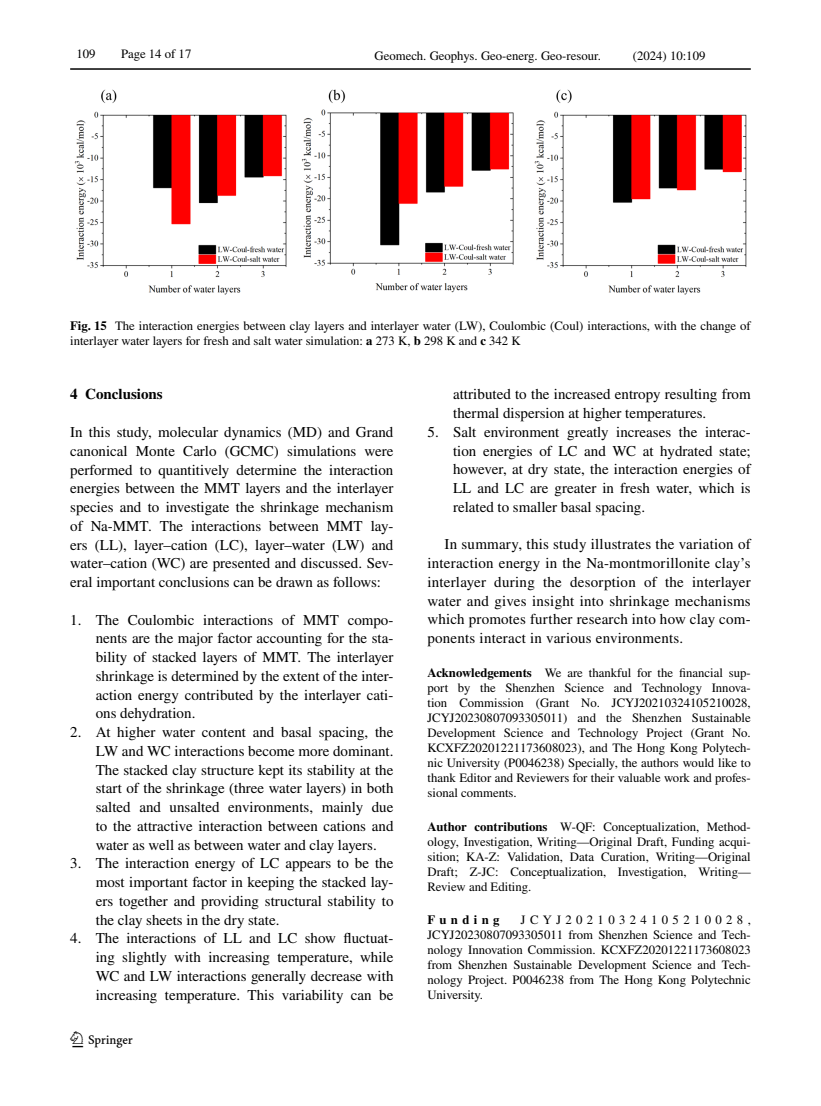
<style>
.page{position:relative;width:821px;height:1106px;background:#fff}
.page>*{position:absolute;margin:0;border:0;box-sizing:border-box;transform-origin:0 0}
.t1{font:22.5px "Springnew Regular 2";color:#000}
.t2{font:15px/18.8px "STIX";color:#000;text-align:justify}
.t3{font:700 15px "STIX";color:#000}
.t4{font:12.75px/15px "STIX";color:#000;text-align:justify}
.t5{font:700 12.75px "STIX";letter-spacing:.34em;color:#000}
.s1{font-weight:700}
</style>
<div class="page">
<hr style="left:70px;top:68px;width:680px;height:2px;background:#000">
<img style="left:74px;top:89px;width:673px;height:206px">
<p class="t4" style="left:77px;top:47px;width:21px">109</p>
<p class="t4" style="left:121px;top:47px;width:72px">Page 14 of 17</p>
<p class="t4" style="left:374px;top:49px;width:228px">Geomech. Geophys. Geo-energ. Geo-resour.</p>
<p class="t4" style="left:633px;top:49px;width:74px">(2024) 10:109</p>
<p class="t4" style="left:70px;top:319px;width:682px"><span class="s1">Fig. 15</span> The interaction energies between clay layers and interlayer water (LW), Coulombic (Coul) interactions, with the change of interlayer water layers for fresh and salt water simulation: <span class="s1">a</span> 273 K, <span class="s1">b</span> 298 K and <span class="s1">c</span> 342 K</p>
<p class="t3" style="left:70px;top:385px;width:94px">4 Conclusions</p>
<p class="t2" style="left:70px;top:423px;width:325px">In this study, molecular dynamics (MD) and Grand canonical Monte Carlo (GCMC) simulations were performed to quantitively determine the interaction energies between the MMT layers and the interlayer species and to investigate the shrinkage mechanism of Na-MMT. The interactions between MMT lay&shy;ers (LL), layer–cation (LC), layer–water (LW) and water–cation (WC) are presented and discussed. Sev&shy;eral important conclusions can be drawn as follows:</p>
<p class="t2" style="left:96px;top:611px;width:299px;text-indent:-26px">1. The Coulombic interactions of MMT compo&shy;nents are the major factor accounting for the sta&shy;bility of stacked layers of MMT. The interlayer shrinkage is determined by the extent of the inter&shy;action energy contributed by the interlayer cati&shy;ons dehydration.</p>
<p class="t2" style="left:96px;top:723px;width:299px;text-indent:-26px">2. At higher water content and basal spacing, the LW and WC interactions become more dominant.<br>The stacked clay structure kept its stability at the start of the shrinkage (three water layers) in both salted and unsalted environments, mainly due to the attractive interaction between cations and water as well as between water and clay layers.</p>
<p class="t2" style="left:96px;top:855px;width:299px;text-indent:-26px">3. The interaction energy of LC appears to be the most important factor in keeping the stacked lay&shy;ers together and providing structural stability to the clay sheets in the dry state.</p>
<p class="t2" style="left:96px;top:930px;width:299px;text-indent:-26px">4. The interactions of LL and LC show fluctuat&shy;ing slightly with increasing temperature, while WC and LW interactions generally decrease with increasing temperature. This variability can be</p>
<h1 class="t1" style="left:72px;top:1031px;width:62px">1 3</h1>
<p class="t2" style="left:453px;top:386px;width:299px">attributed to the increased entropy resulting from thermal dispersion at higher temperatures.</p>
<p class="t2" style="left:453px;top:423px;width:299px;text-indent:-26px">5. Salt environment greatly increases the interac&shy;tion energies of LC and WC at hydrated state; however, at dry state, the interaction energies of LL and LC are greater in fresh water, which is related to smaller basal spacing.</p>
<p class="t2" style="left:427px;top:536px;width:325px;text-indent:17px">In summary, this study illustrates the variation of interaction energy in the Na-montmorillonite clay’s interlayer during the desorption of the interlayer water and gives insight into shrinkage mechanisms which promotes further research into how clay com&shy;ponents interact in various environments.</p>
<p class="t4" style="left:427px;top:666px;width:325px"><span class="s1">Acknowledgements</span> We are thankful for the financial sup&shy;port by the Shenzhen Science and Technology Innova&shy;tion Commission (Grant No. JCYJ20210324105210028, JCYJ20230807093305011) and the Shenzhen Sustainable Development Science and Technology Project (Grant No.<br>KCXFZ20201221173608023), and The Hong Kong Polytech&shy;nic University (P0046238) Specially, the authors would like to thank Editor and Reviewers for their valuable work and profes&shy;sional comments.</p>
<p class="t4" style="left:427px;top:819px;width:325px"><span class="s1">Author contributions</span> W-QF: Conceptualization, Method&shy;ology, Investigation, Writing—Original Draft, Funding acqui&shy;sition; KA-Z: Validation, Data Curation, Writing—Original Draft; Z-JC: Conceptualization, Investigation, Writing— Review and Editing.</p>
<p class="t5" style="left:427px;top:912px;width:73px">Funding</p>
<p class="t4" style="left:427px;top:913px;width:325px;text-indent:93px">JCYJ20210324105210028, JCYJ20230807093305011 from Shenzhen Science and Tech&shy;nology Innovation Commission. KCXFZ20201221173608023 from Shenzhen Sustainable Development Science and Tech&shy;nology Project. P0046238 from The Hong Kong Polytechnic University.</p>
</div>
